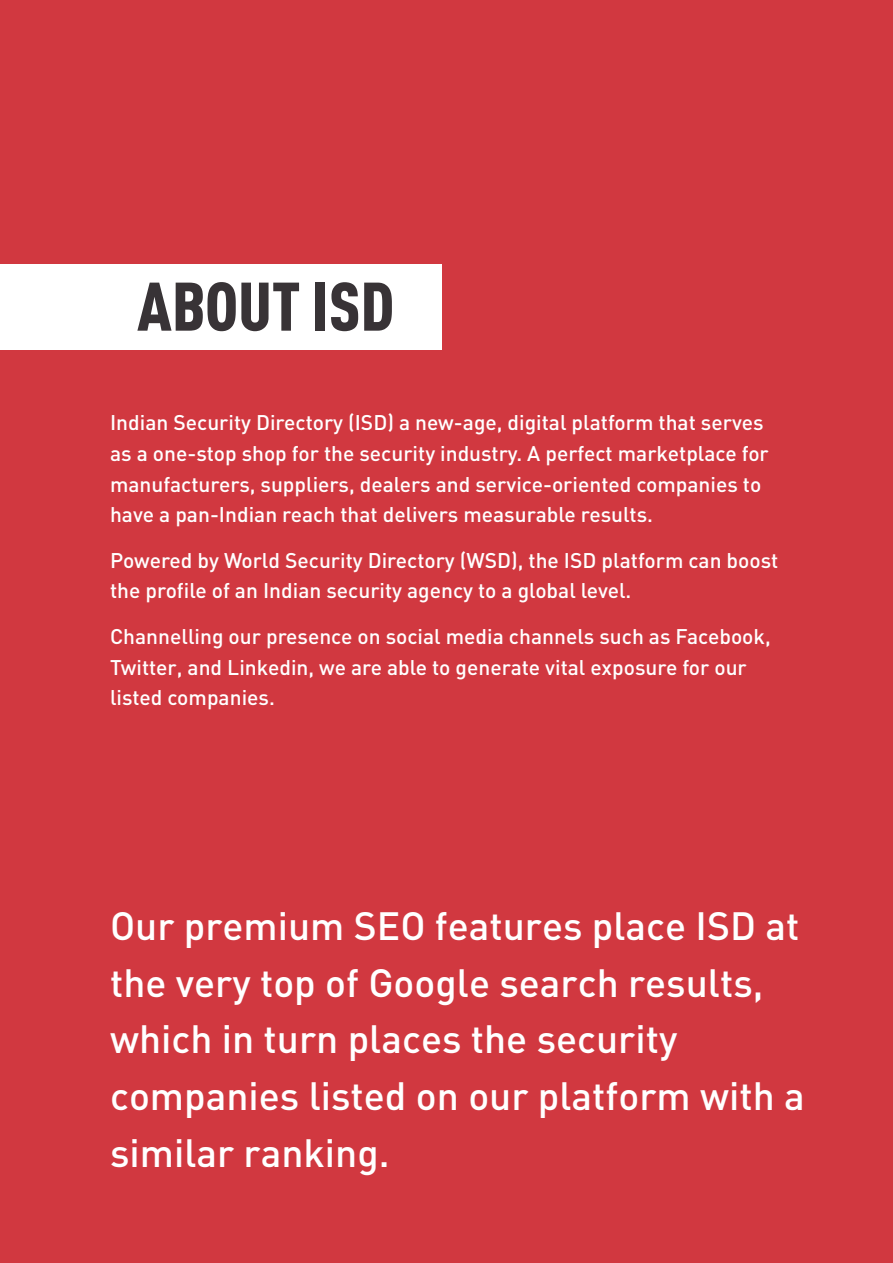
<style>
.page{position:relative;width:893px;height:1263px;background:#d13840}
.page>*{position:absolute;margin:0;border:0;box-sizing:border-box;transform-origin:0 0}
.t1{font:900 67.5px "DIN Cond";color:#383336}
.t2{font:500 39px/56.7px "DIN";color:#fff}
.t3{font:500 21px/30.5px "DIN";color:#fff}
</style>
<div class="page">
<div style="left:0;top:264px;width:441px;height:86px;background:#fff"></div>
<h1 class="t1" style="left:137px;top:283px;width:259px">ABOUT ISD</h1>
<p class="t3" style="left:110px;top:410px;width:660px">Indian Security Directory (ISD) a new-age, digital platform that serves as a one-stop shop for the security industry. A perfect marketplace for manufacturers, suppliers, dealers and service-oriented companies to have a pan-Indian reach that delivers measurable results.</p>
<p class="t3" style="left:110px;top:547px;width:670px">Powered by World Security Directory (WSD), the ISD platform can boost the profile of an Indian security agency to a global level.</p>
<p class="t3" style="left:110px;top:624px;width:662px">Channelling our presence on social media channels such as Facebook,<br>Twitter, and Linkedin, we are able to generate vital exposure for our listed companies.</p>
<h2 class="t2" style="left:110px;top:902px;width:696px">Our premium SEO features place ISD at the very top of Google search results, which in turn places the security companies listed on our platform with a similar ranking.</h2>
</div>
